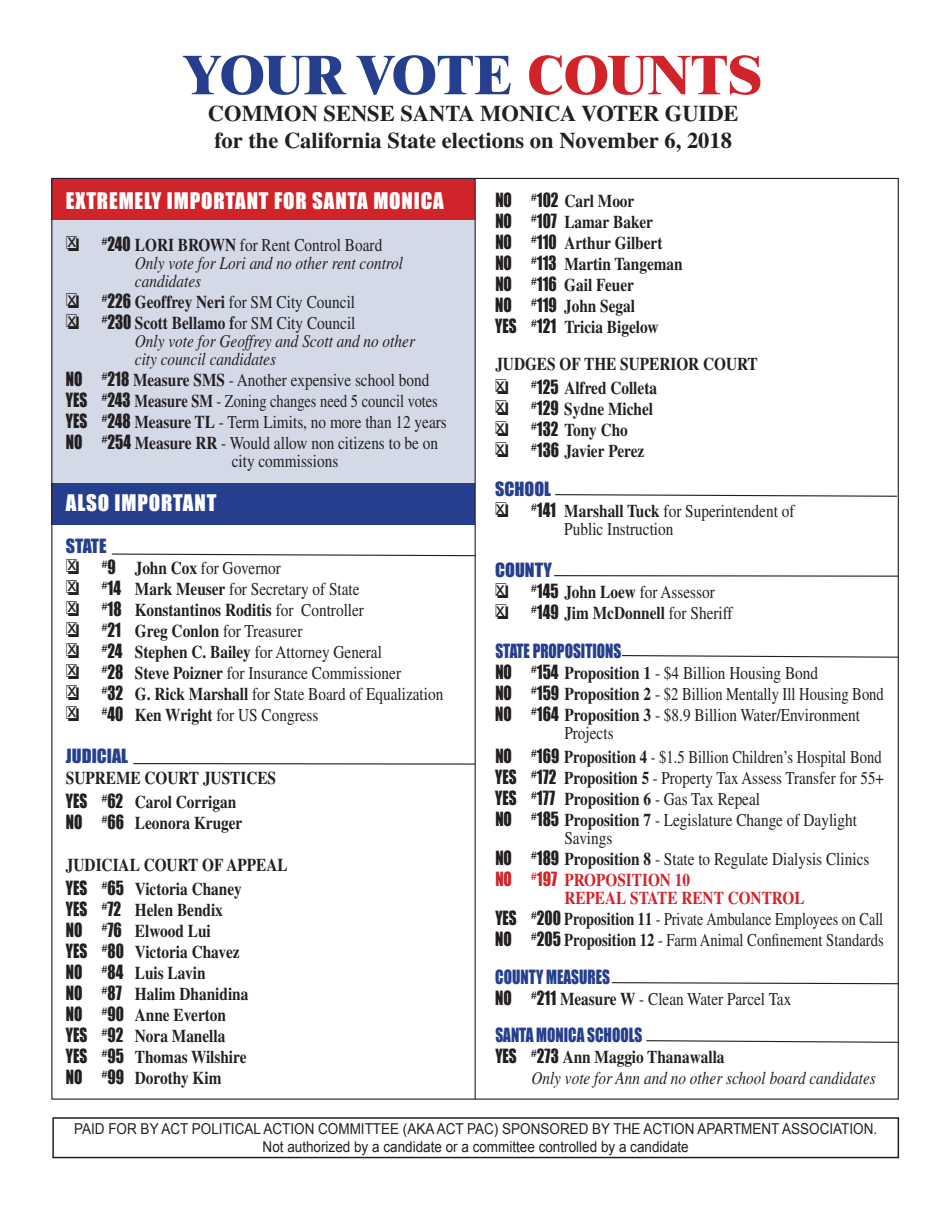
<style>
.page{position:relative;width:945px;height:1215px;background:#fff}
.page>*{position:absolute;margin:0;border:0;box-sizing:border-box;transform-origin:0 0}
.t1{font:800 54px "Times";color:#253f8e}
.t2{font:700 22.5px/27px "Times";color:#231f20}
.t3{font:21px "Impact";letter-spacing:.04em;color:#fff}
.t4{font:18px/21px "Times";color:#231f20;scale:.85 1}
.t5{font:700 18px/21px "Times";color:#231f20;scale:.85 1}
.t6{font:italic 18px/18px "Times";color:#231f20;scale:.85 1}
.t7{font:18px/21px "Times";color:#231f20;scale:.83 1}
.t8{font:18px/21px "Times";color:#231f20;text-align:center;scale:.79 1}
.t9{font:18px "Impact";color:#253f8e;scale:.85 1}
.t10{font:18px "Impact";color:#253f8e}
.t11{font:18px/21px "Arial";color:#231f20}
.t12{font:15px/18px "Arial";color:#231f20;text-align:center;scale:.9 1}
.s1{color:#d1232a}
.s2{font-family:"Impact";font-style:normal}
.s3{font-weight:700;font-style:normal}
.s4{font-style:normal}
.s5{font-family:"Impact"}
.s6{font-weight:700}
.s7{font-weight:600;font-style:normal}
.s8{font-family:"Impact";font-weight:400}
.s9{font-weight:400}
.s10{font-family:"Impact";color:#d1232a}
.s11{font-weight:700;color:#d1232a}
</style>
<div class="page">
<div style="left:51px;top:178px;width:424px;height:305px;background:#d4d9e8"></div>
<div style="left:51px;top:483px;width:423px;height:41px;background:#253f8e"></div>
<div style="left:51px;top:178px;width:424px;height:41px;background:#d1232a"></div>
<div style="left:52px;top:1117px;width:847px;height:41px;border:2px solid #231f20"></div>
<hr style="left:475px;top:178px;width:1px;height:921px;background:#231f20">
<svg style="left:111px;top:553px;width:365px;height:4px"></svg>
<svg style="left:133px;top:762px;width:343px;height:3px"></svg>
<svg style="left:555px;top:494px;width:343px;height:3px"></svg>
<svg style="left:554px;top:575px;width:345px;height:2px"></svg>
<svg style="left:622px;top:654px;width:277px;height:4px"></svg>
<svg style="left:611px;top:982px;width:288px;height:3px"></svg>
<svg style="left:646px;top:1040px;width:253px;height:3px"></svg>
<h1 class="t1" style="left:185px;top:42px;width:578px">YOUR VOTE <span class="s1">COUNTS</span></h1>
<p class="t2" style="left:208px;top:100px;width:532px">COMMON SENSE SANTA MONICA VOTER GUIDE for the California State elections on November 6, 2018</p>
<p class="t3" style="left:66px;top:188px;width:379px">EXTREMELY IMPORTANT FOR SANTA MONICA</p>
<p class="t6" style="left:135px;top:236px;width:317px;text-indent:-69px">□ <sup>#</sup><span class="s2">240</span> <span class="s3">LORI BROWN</span> <span class="s4">for Rent Control Board<br></span>Only vote for Lori and no other rent control candidates</p>
<p class="t4" style="left:66px;top:291px;width:342px">□ <sup>#</sup><span class="s5">226</span> <span class="s6">Geoffrey Neri</span> for SM City Council</p>
<p class="t6" style="left:135px;top:314px;width:331px;text-indent:-69px">□ <sup>#</sup><span class="s2">230</span> <span class="s3">Scott Bellamo</span> <span class="s7">f</span><span class="s4">or SM City Council<br></span>Only vote for Geoffrey and Scott and no other city council candidates</p>
<p class="t4" style="left:66px;top:369px;width:450px"><span class="s5">NO</span> <sup>#</sup><span class="s5">218</span> <span class="s6">Measure SMS</span> - Another expensive school bond <span class="s5">YES</span> <sup>#</sup><span class="s5">243</span> <span class="s6">Measure SM</span> - Zoning changes need 5 council votes <span class="s5">YES</span> <sup>#</sup><span class="s5">248</span> <span class="s6">Measure TL</span> - Term Limits, no more than 12 years <span class="s5">NO</span> <sup>#</sup><span class="s5">254</span> <span class="s6">Measure RR</span> - Would allow non citizens to be on</p>
<p class="t4" style="left:232px;top:450px;width:127px">city commissions</p>
<p class="t3" style="left:66px;top:489px;width:152px">ALSO IMPORTANT</p>
<p class="t10" style="left:66px;top:534px;width:42px">STATE</p>
<p class="t4" style="left:66px;top:557px;width:254px">□ <sup>#</sup><span class="s5">9</span> <span class="s6">John Cox</span> for Governor</p>
<p class="t4" style="left:66px;top:578px;width:347px">□ <sup>#</sup><span class="s5">14</span> <span class="s6">Mark Meuser</span> for Secretary of State</p>
<p class="t5" style="left:66px;top:599px;width:352px">□ <sup>#</sup><span class="s8">18</span> Konstantinos Roditis <span class="s9">for Controller</span></p>
<p class="t4" style="left:66px;top:620px;width:280px">□ <sup>#</sup><span class="s5">21</span> <span class="s6">Greg Conlon</span> for Treasurer</p>
<p class="t4" style="left:66px;top:641px;width:373px">□ <sup>#</sup><span class="s5">24</span> <span class="s6">Stephen C. Bailey</span> for Attorney General</p>
<p class="t4" style="left:66px;top:662px;width:396px">□ <sup>#</sup><span class="s5">28</span> <span class="s6">Steve Poizner</span> for Insurance Commissioner</p>
<p class="t4" style="left:66px;top:683px;width:446px">□ <sup>#</sup><span class="s5">32</span> <span class="s6">G. Rick Marshall</span> for State Board of Equalization</p>
<p class="t4" style="left:66px;top:704px;width:299px">□ <sup>#</sup><span class="s5">40</span> <span class="s6">Ken Wright</span> for US Congress</p>
<p class="t10" style="left:66px;top:744px;width:64px">JUDICIAL</p>
<p class="t5" style="left:66px;top:765px;width:249px;line-height:24px">SUPREME COURT JUSTICES<br><span class="s8">YES</span> <sup>#</sup><span class="s8">62</span> Carol Corrigan</p>
<p class="t5" style="left:66px;top:812px;width:209px"><span class="s8">NO</span> <sup>#</sup><span class="s8">66</span> Leonora Kruger</p>
<p class="t5" style="left:66px;top:852px;width:262px;line-height:24px">JUDICIAL COURT OF APPEAL<br><span class="s8">YES</span> <sup>#</sup><span class="s8">65</span> Victoria Chaney</p>
<p class="t5" style="left:66px;top:899px;width:216px"><span class="s8">YES</span> <sup>#</sup><span class="s8">72</span> Helen Bendix<br><span class="s8">NO</span> <sup>#</sup><span class="s8">76</span> Elwood Lui<br><span class="s8">YES</span> <sup>#</sup><span class="s8">80</span> Victoria Chavez<br><span class="s8">NO</span> <sup>#</sup><span class="s8">84</span> Luis Lavin<br><span class="s8">NO</span> <sup>#</sup><span class="s8">87</span> Halim Dhanidina<br><span class="s8">NO</span> <sup>#</sup><span class="s8">90</span> Anne Everton<br><span class="s8">YES</span> <sup>#</sup><span class="s8">92</span> Nora Manella<br><span class="s8">YES</span> <sup>#</sup><span class="s8">95</span> Thomas Wilshire<br><span class="s8">NO</span> <sup>#</sup><span class="s8">99</span> Dorothy Kim</p>
<p class="t11" style="left:68px;top:230px;width:10px">x</p>
<p class="t11" style="left:68px;top:288px;width:10px">x x</p>
<p class="t11" style="left:68px;top:553px;width:10px;text-align:justify">x x x x x x x x</p>
<p class="t5" style="left:495px;top:190px;width:222px"><span class="s8">NO</span> <sup>#</sup><span class="s8">102</span> Carl Moor<br><span class="s8">NO</span> <sup>#</sup><span class="s8">107</span> Lamar Baker<br><span class="s8">NO</span> <sup>#</sup><span class="s8">110</span> Arthur Gilbert<br><span class="s8">NO</span> <sup>#</sup><span class="s8">113</span> Martin Tangeman<br><span class="s8">NO</span> <sup>#</sup><span class="s8">116</span> Gail Feuer<br><span class="s8">NO</span> <sup>#</sup><span class="s8">119</span> John Segal<br><span class="s8">YES</span> <sup>#</sup><span class="s8">121</span> Tricia Bigelow</p>
<p class="t5" style="left:495px;top:353px;width:310px">JUDGES OF THE SUPERIOR COURT</p>
<p class="t5" style="left:495px;top:377px;width:192px">□ <sup>#</sup><span class="s8">125</span> Alfred Colleta</p>
<p class="t5" style="left:495px;top:398px;width:187px">□ <sup>#</sup><span class="s8">129</span> Sydne Michel</p>
<p class="t5" style="left:495px;top:419px;width:158px">□ <sup>#</sup><span class="s8">132</span> Tony Cho</p>
<p class="t5" style="left:495px;top:440px;width:177px">□ <sup>#</sup><span class="s8">136</span> Javier Perez</p>
<p class="t10" style="left:495px;top:478px;width:57px">SCHOOL</p>
<p class="t4" style="left:564px;top:502px;width:272px;line-height:18px;text-indent:-69px">□ <sup>#</sup><span class="s5">141</span> <span class="s6">Marshall Tuck</span> for Superintendent of<br>Public Instruction</p>
<p class="t10" style="left:495px;top:559px;width:58px">COUNTY</p>
<p class="t4" style="left:495px;top:582px;width:260px">□ <sup>#</sup><span class="s5">145</span> <span class="s6">John Loew</span> for Assessor</p>
<p class="t5" style="left:495px;top:602px;width:281px">□ <sup>#</sup><span class="s8">149</span> Jim McDonnell <span class="s9">for Sheriff</span></p>
<p class="t9" style="left:495px;top:640px;width:150px">STATE PROPOSITIONS</p>
<p class="t4" style="left:495px;top:663px;width:459px"><span class="s5">NO</span> <sup>#</sup><span class="s5">154</span> <span class="s6">Proposition 1</span> - $4 Billion Housing Bond<br><span class="s5">NO</span> <sup>#</sup><span class="s5">159</span> <span class="s6">Proposition 2</span> - $2 Billion Mentally Ill Housing Bond<br><span class="s5">NO</span> <sup>#</sup><span class="s5">164</span> <span class="s6">Proposition 3</span> - $8.9 Billion Water/Environment</p>
<p class="t4" style="left:495px;top:721px;width:456px;line-height:24px;text-indent:69px">Projects<br><span class="s5">NO</span> <sup>#</sup><span class="s5">169</span> <span class="s6">Proposition 4</span> - $1.5 Billion Children’s Hospital Bond</p>
<p class="t7" style="left:495px;top:768px;width:470px"><span class="s5">YES</span> <sup>#</sup><span class="s5">172</span> <span class="s6">Proposition 5</span> - Property Tax Assess Transfer for 55+<br><span class="s5">YES</span> <sup>#</sup><span class="s5">177</span> <span class="s6">Proposition 6</span> - Gas Tax Repeal<br><span class="s5">NO</span> <sup>#</sup><span class="s5">185</span> <span class="s6">Proposition 7</span> - Legislature Change of Daylight</p>
<p class="t4" style="left:495px;top:828px;width:442px;text-indent:69px">Savings<br><span class="s5">NO</span> <sup>#</sup><span class="s5">189</span> <span class="s6">Proposition 8</span> - State to Regulate Dialysis Clinics<br><span class="s10">NO</span> <sup>#</sup><span class="s10">197</span> <span class="s11">PROPOSITION 10</span></p>
<p class="t8" style="left:495px;top:888px;width:493px"><span class="s11">REPEAL STATE RENT CONTROL<br></span><span class="s5">YES</span> <sup>#</sup><span class="s5">200</span> <span class="s6">Proposition 11</span> - Private Ambulance Employees on Call<br><span class="s5">NO</span> <sup>#</sup><span class="s5">205</span> <span class="s6">Proposition 12</span> - Farm Animal Confinement Standards</p>
<p class="t9" style="left:495px;top:966px;width:136px">COUNTY MEASURES</p>
<p class="t4" style="left:495px;top:988px;width:350px"><span class="s5">NO</span> <sup>#</sup><span class="s5">211</span> <span class="s6">Measure W</span> - Clean Water Parcel Tax</p>
<p class="t9" style="left:495px;top:1024px;width:174px">SANTA MONICA SCHOOLS</p>
<p class="t6" style="left:531px;top:1047px;width:407px;line-height:21px;text-indent:-36px"><span class="s2">YES</span> <sup>#</sup><span class="s2">273</span> <span class="s3">Ann Maggio Thanawalla<br></span>Only vote for Ann and no other school board candidates</p>
<p class="t11" style="left:496px;top:374px;width:10px;text-align:justify">x x x x</p>
<p class="t11" style="left:496px;top:497px;width:10px">x</p>
<p class="t11" style="left:496px;top:578px;width:10px">x x</p>
<p class="t12" style="left:74px;top:1120px;width:894px">PAID FOR BY ACT POLITICAL ACTION COMMITTEE (AKA ACT PAC) SPONSORED BY THE ACTION APARTMENT ASSOCIATION.<br>Not authorized by a candidate or a committee controlled by a candidate</p>
</div>
